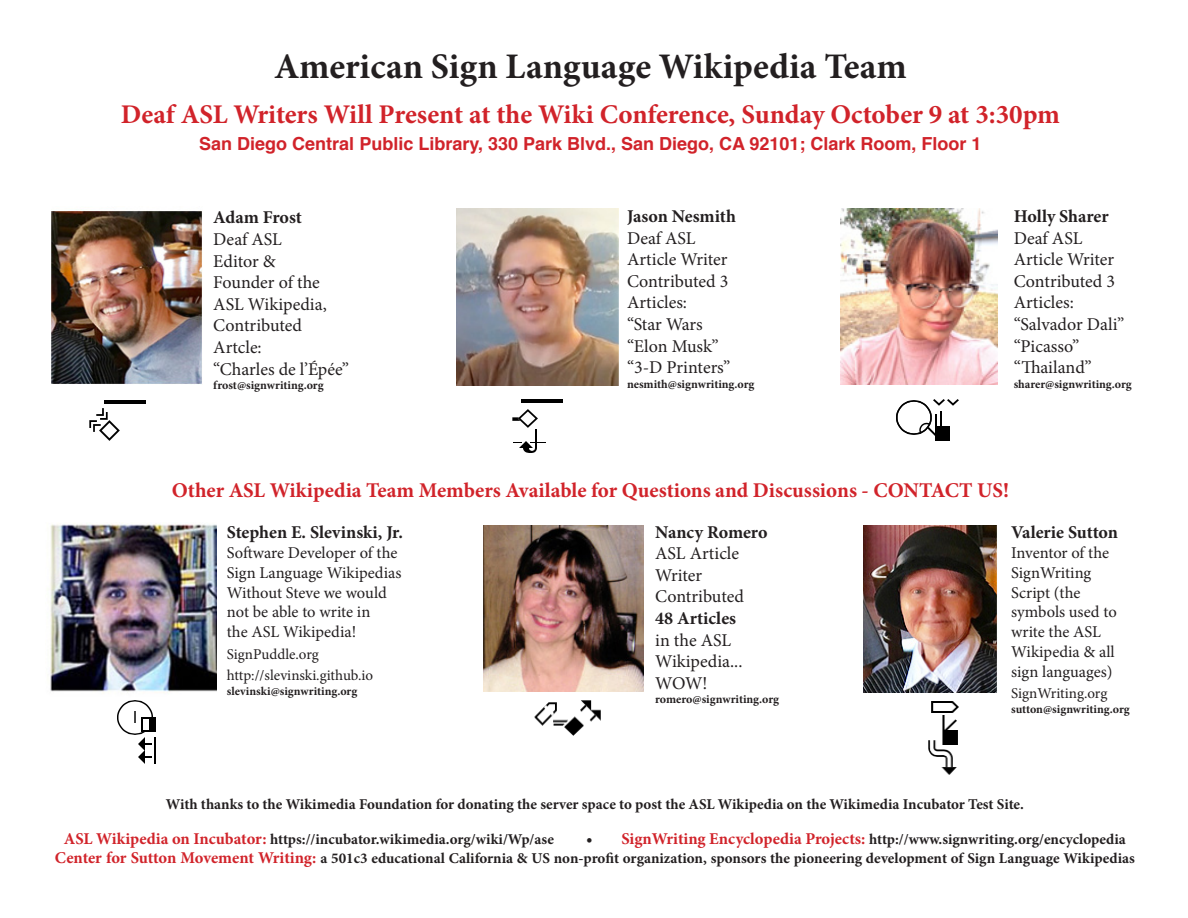
<style>
.page{position:relative;width:1188px;height:918px;background:#fff}
.page>*{position:absolute;margin:0;border:0;box-sizing:border-box;transform-origin:0 0}
.t1{font:700 36px "Minion Pro";color:#231f20}
.t2{font:700 27px "Minion Pro";letter-spacing:-.005em;color:#d1232a}
.t3{font:700 21px "Minion Pro";color:#d1232a}
.t4{font:18px/21.6px "Minion Pro";letter-spacing:-.005em;color:#231f20}
.t5{font:700 18px "Minion Pro";letter-spacing:-.005em;color:#231f20}
.t6{font:700 18px "Helvetica";color:#d1232a}
.t7{font:16.5px "Minion Pro";color:#231f20}
.t8{font:700 15px "Minion Pro";color:#231f20}
.t9{font:15px "Minion Pro";color:#231f20}
.t10{font:700 12px "Minion Pro";letter-spacing:-.005em;color:#231f20}
.s1{font-size:16.5px;color:#d1232a}
.s2{font-size:16.5px}
</style>
<div class="page">
<img style="left:841px;top:209px;width:157px;height:176px">
<img style="left:896px;top:399px;width:62px;height:42px">
<img style="left:457px;top:209px;width:161px;height:177px">
<img style="left:512px;top:399px;width:51px;height:53px">
<img style="left:51px;top:211px;width:151px;height:173px">
<img style="left:89px;top:400px;width:56px;height:41px">
<img style="left:484px;top:525px;width:159px;height:167px">
<img style="left:863px;top:525px;width:135px;height:168px">
<img style="left:50px;top:524px;width:167px;height:169px">
<img style="left:117px;top:701px;width:38px;height:63px">
<img style="left:535px;top:701px;width:66px;height:34px">
<img style="left:929px;top:702px;width:29px;height:73px">
<p class="t1" style="left:274px;top:41px;width:634px">American Sign Language Wikipedia Team</p>
<p class="t2" style="left:121px;top:95px;width:941px">Deaf ASL Writers Will Present at the Wiki Conference, Sunday October 9 at 3:30pm</p>
<p class="t6" style="left:199px;top:129px;width:784px">San Diego Central Public Library, 330 Park Blvd., San Diego, CA 92101; Clark Room, Floor 1</p>
<p class="t5" style="left:213px;top:205px;width:90px">Adam Frost</p>
<p class="t4" style="left:213px;top:229px;width:70px">Deaf ASL</p>
<p class="t4" style="left:213px;top:250px;width:64px">Editor &amp;</p>
<p class="t4" style="left:213px;top:272px;width:108px">Founder of the</p>
<p class="t4" style="left:213px;top:293px;width:115px">ASL Wikipedia,</p>
<p class="t4" style="left:213px;top:315px;width:90px">Contributed</p>
<p class="t4" style="left:213px;top:337px;width:50px">Artcle:</p>
<p class="t4" style="left:213px;top:358px;width:137px">“Charles de l’Épée”</p>
<p class="t10" style="left:213px;top:377px;width:112px">frost@signwriting.org</p>
<p class="t5" style="left:627px;top:204px;width:110px">Jason Nesmith</p>
<p class="t4" style="left:627px;top:227px;width:70px">Deaf ASL</p>
<p class="t4" style="left:627px;top:249px;width:102px">Article Writer</p>
<p class="t4" style="left:627px;top:270px;width:103px">Contributed 3<br>Articles:</p>
<p class="t4" style="left:627px;top:313px;width:77px">“Star Wars</p>
<p class="t4" style="left:627px;top:335px;width:93px">“Elon Musk”</p>
<p class="t4" style="left:627px;top:357px;width:105px">“3-D Printers”</p>
<p class="t10" style="left:627px;top:375px;width:129px">nesmith@signwriting.org</p>
<p class="t5" style="left:1014px;top:204px;width:96px">Holly Sharer</p>
<p class="t4" style="left:1014px;top:227px;width:70px">Deaf ASL</p>
<p class="t4" style="left:1014px;top:249px;width:102px">Article Writer</p>
<p class="t4" style="left:1014px;top:270px;width:103px">Contributed 3<br>Articles:</p>
<p class="t4" style="left:1014px;top:313px;width:112px">“Salvador Dali”</p>
<p class="t4" style="left:1014px;top:335px;width:67px">“Picasso”</p>
<p class="t4" style="left:1014px;top:357px;width:79px">“Thailand”</p>
<p class="t10" style="left:1014px;top:375px;width:120px">sharer@signwriting.org</p>
<p class="t3" style="left:172px;top:476px;width:839px">Other ASL Wikipedia Team Members Available for Questions and Discussions - CONTACT US!</p>
<p class="t5" style="left:655px;top:519px;width:114px">Nancy Romero</p>
<p class="t4" style="left:655px;top:543px;width:85px">ASL Article</p>
<p class="t4" style="left:655px;top:564px;width:49px">Writer</p>
<p class="t4" style="left:655px;top:586px;width:90px">Contributed</p>
<p class="t5" style="left:655px;top:606px;width:82px">48 Articles</p>
<p class="t4" style="left:655px;top:629px;width:78px">in the ASL</p>
<p class="t4" style="left:655px;top:651px;width:89px">Wikipedia...</p>
<p class="t4" style="left:655px;top:672px;width:54px">WOW!</p>
<p class="t10" style="left:655px;top:691px;width:125px">romero@signwriting.org</p>
<p class="t5" style="left:1011px;top:520px;width:108px">Valerie Sutton</p>
<p class="t7" style="left:1011px;top:542px;width:99px">Inventor of the</p>
<p class="t7" style="left:1011px;top:561px;width:82px">SignWriting</p>
<p class="t7" style="left:1011px;top:581px;width:71px">Script (the</p>
<p class="t7" style="left:1011px;top:601px;width:107px">symbols used to</p>
<p class="t7" style="left:1011px;top:621px;width:91px">write the ASL</p>
<p class="t7" style="left:1011px;top:641px;width:105px">Wikipedia &amp; all</p>
<p class="t7" style="left:1011px;top:660px;width:103px">sign languages)</p>
<p class="t9" style="left:1011px;top:684px;width:98px">SignWriting.org</p>
<p class="t10" style="left:1011px;top:700px;width:120px">sutton@signwriting.org</p>
<p class="t5" style="left:227px;top:520px;width:178px">Stephen E. Slevinski, Jr.</p>
<p class="t7" style="left:227px;top:542px;width:172px">Software Developer of the</p>
<p class="t7" style="left:227px;top:562px;width:176px">Sign Language Wikipedias</p>
<p class="t7" style="left:227px;top:581px;width:162px">Without Steve we would</p>
<p class="t7" style="left:227px;top:601px;width:145px">not be able to write in</p>
<p class="t7" style="left:227px;top:621px;width:131px">the ASL Wikipedia!</p>
<p class="t9" style="left:227px;top:644px;width:94px">SignPuddle.org</p>
<p class="t9" style="left:227px;top:666px;width:148px">http://slevinski.github.io</p>
<p class="t10" style="left:227px;top:683px;width:132px">slevinski@signwriting.org</p>
<p class="t8" style="left:166px;top:793px;width:860px">With thanks to the Wikimedia Foundation for donating the server space to post the ASL Wikipedia on the Wikimedia Incubator Test Site.</p>
<p class="t8" style="left:64px;top:828px;width:491px"><span class="s1">ASL Wikipedia on Incubator:</span> https://incubator.wikimedia.org/wiki/Wp/ase</p>
<p class="t8" style="left:586px;top:828px;width:541px"><span class="s2">•</span> <span class="s1">SignWriting Encyclopedia Projects:</span> http://www.signwriting.org/encyclopedia</p>
<p class="t8" style="left:55px;top:848px;width:1081px"><span class="s1">Center for Sutton Movement Writing:</span> a 501c3 educational California &amp; US non-profit organization, sponsors the pioneering development of Sign Language Wikipedias</p>
</div>
